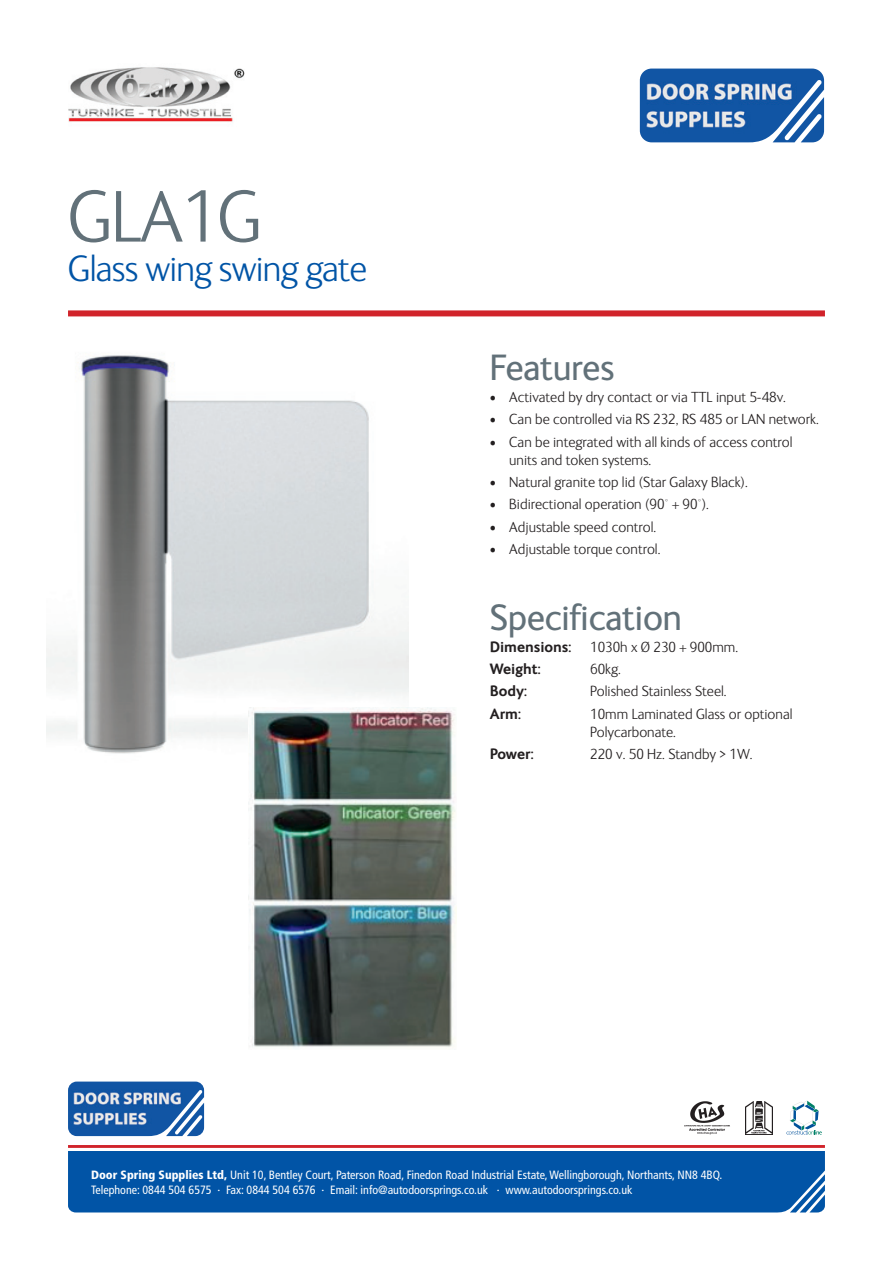
<style>
.page{position:relative;width:893px;height:1263px;background:#fff}
.page>*{position:absolute;margin:0;border:0;box-sizing:border-box;transform-origin:0 0}
.t1{font:300 75px "FS Ingrid";letter-spacing:-.02em;color:#627179}
.X_heads{font:37.5px "FS Ingrid";color:#627179}
.t2{font:300 37.5px "FS Ingrid";letter-spacing:-.02em;color:#0154a6}
.Body{font:300 15px/18px "FS Ingrid";color:#231f20}
.Body-2{font:700 15px "FS Ingrid";color:#231f20}
.t3{font:condensed 12px "Frutiger";color:#fff}
.s1{font-weight:900}
</style>
<div class="page">
<div style="left:68px;top:1151px;width:757px;height:61px;background:#0154a6"></div>
<hr style="left:68px;top:1145px;width:757px;height:3px;background:#d1232a">
<img style="left:684px;top:1101px;width:46px;height:34px">
<img style="left:745px;top:1101px;width:28px;height:33px">
<svg style="left:786px;top:1100px;width:36px;height:34px"></svg>
<img style="left:68px;top:1081px;width:136px;height:55px">
<img style="left:640px;top:69px;width:184px;height:73px">
<div style="left:68px;top:310px;width:757px;height:6px;background:#d1232a"></div>
<img style="left:68px;top:67px;width:177px;height:55px">
<img style="left:47px;top:355px;width:361px;height:399px">
<img style="left:249px;top:707px;width:208px;height:341px">
<p class="t1" style="left:68px;top:178px;width:196px">GLA1G</p>
<p class="t2" style="left:68px;top:250px;width:301px">Glass wing swing gate</p>
<p class="X_heads" style="left:490px;top:348px;width:126px">Features</p>
<p class="Body" style="left:490px;top:388px;width:298px">• Activated by dry contact or via TTL input 5-48v.</p>
<p class="Body" style="left:490px;top:411px;width:330px">• Can be controlled via RS 232, RS 485 or LAN network.</p>
<p class="Body" style="left:509px;top:433px;width:285px;text-indent:-20px">• Can be integrated with all kinds of access control units and token systems.</p>
<p class="Body" style="left:490px;top:473px;width:259px">• Natural granite top lid (Star Galaxy Black).</p>
<p class="Body" style="left:490px;top:495px;width:221px">• Bidirectional operation (90° + 90°).</p>
<p class="Body" style="left:490px;top:518px;width:168px">• Adjustable speed control.</p>
<p class="Body" style="left:490px;top:540px;width:172px">• Adjustable torque control.</p>
<p class="X_heads" style="left:490px;top:597px;width:193px">Specification</p>
<p class="Body-2" style="left:490px;top:638px;width:83px">Dimensions:</p>
<p class="Body" style="left:590px;top:638px;width:149px">1030h x Ø 230 + 900mm.</p>
<p class="Body-2" style="left:490px;top:660px;width:52px">Weight:</p>
<p class="Body" style="left:590px;top:660px;width:32px">60kg.</p>
<p class="Body-2" style="left:490px;top:683px;width:39px">Body:</p>
<p class="Body" style="left:590px;top:683px;width:138px">Polished Stainless Steel.</p>
<p class="Body-2" style="left:490px;top:705px;width:33px">Arm:</p>
<p class="Body" style="left:590px;top:705px;width:204px">10mm Laminated Glass or optional<br>Polycarbonate.</p>
<p class="Body-2" style="left:490px;top:745px;width:45px">Power:</p>
<p class="Body" style="left:590px;top:745px;width:164px">220 v. 50 Hz. Standby &gt; 1W.</p>
<p class="t3" style="left:91px;top:1168px;width:633px"><span class="s1">Door Spring Supplies Ltd,</span> Unit 10, Bentley Court, Paterson Road, Finedon Road Industrial Estate, Wellingborough, Northants, NN8 4BQ.</p>
<p class="t3" style="left:91px;top:1183px;width:543px">Telephone: 0844 504 6575 · Fax: 0844 504 6576 · Email: info@autodoorsprings.co.uk · www.autodoorsprings.co.uk</p>
</div>
